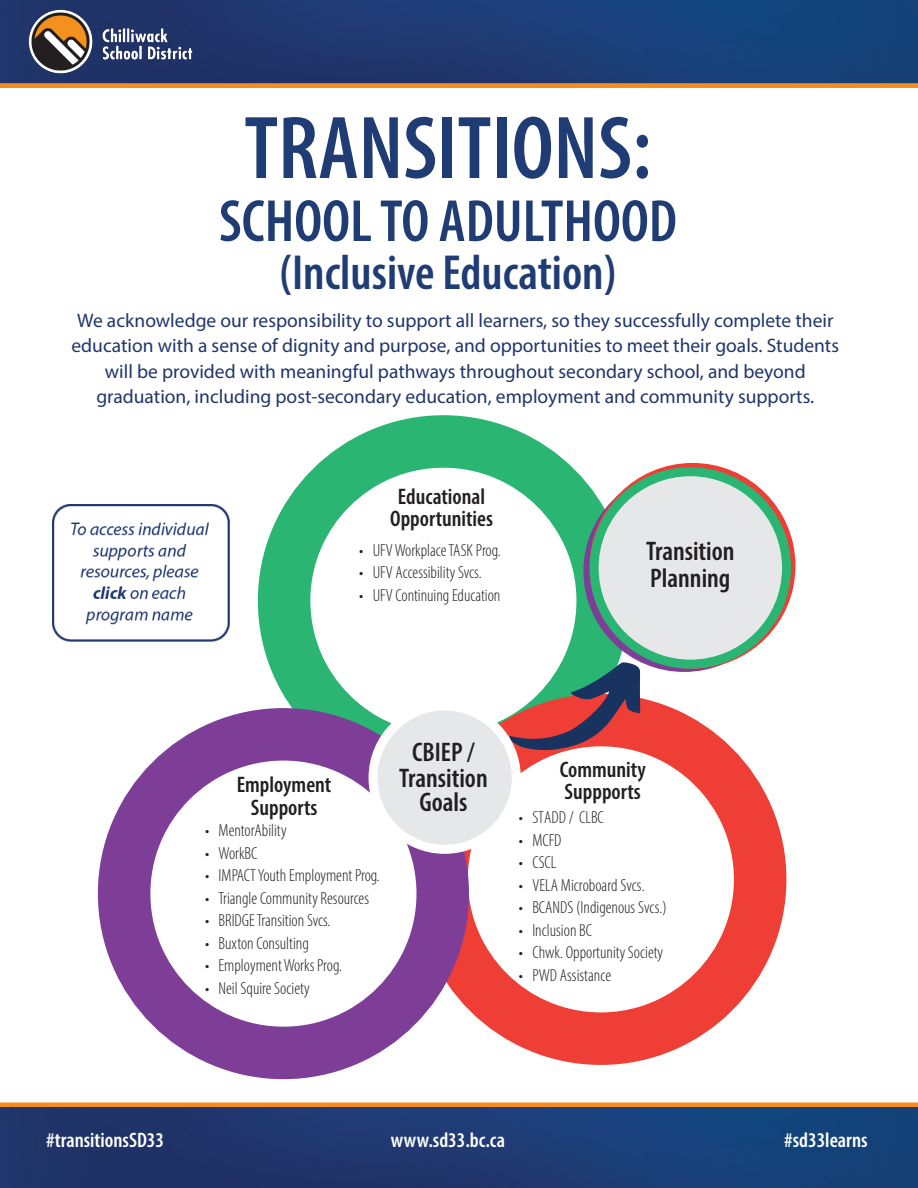
<style>
.page{position:relative;width:918px;height:1188px;background:#fff}
.page>*{position:absolute;margin:0;border:0;box-sizing:border-box;transform-origin:0 0}
.t1{font:600 condensed 90px "Myriad Pro";color:#203c74}
.t2{font:600 condensed 60px "Myriad Pro";color:#203c74}
.t3{font:600 condensed 49.5px "Myriad Pro";color:#203c74}
.t4{font:600 condensed 27px/24.8px "Myriad Pro";color:#231f20;text-align:center}
.t5{font:600 condensed 22.5px/22.5px "Myriad Pro";color:#231f20;text-align:center}
.t6{font:600 condensed 21px "Myriad Pro";color:#fff}
.t7{font:19.5px/25.5px "Myriad Pro";color:#20356c;text-align:center}
.t8{font:300 condensed 17.55px "Myriad Pro";color:#231f20}
</style>
<div class="page">
<img style="left:0;top:0;width:918px;height:83px">
<img style="left:0;top:1107px;width:918px;height:81px">
<hr style="left:0;top:1103px;width:918px;height:4px;background:#f68c1f">
<img style="left:27px;top:8px;width:167px;height:67px">
<div style="left:0;top:83px;width:918px;height:5px;background:#f68c1f"></div>
<div style="left:258px;top:415px;width:371px;height:371px;border:52px solid #2bb572;border-radius:50%"></div>
<div style="left:442px;top:720px;width:318px;height:319px;background:#fff;border-radius:50%"></div>
<div style="left:415px;top:694px;width:371px;height:371px;border:52px solid #ee3e35;border-radius:50%"></div>
<div style="left:124px;top:734px;width:319px;height:319px;background:#fff;border-radius:50%"></div>
<div style="left:98px;top:708px;width:371px;height:371px;border:52px solid #7e3e98;border-radius:50%"></div>
<svg style="left:509px;top:662px;width:131px;height:89px"></svg>
<div style="left:373px;top:706px;width:143px;height:143px;background:#e6e7e9;border-radius:50%"></div>
<div style="left:369px;top:702px;width:152px;height:152px;border:9px solid #fff;border-radius:50%"></div>
<div style="left:594px;top:472px;width:193px;height:192px;background:#e6e7e9;border-radius:50%"></div>
<div style="left:590px;top:467px;width:201px;height:202px;border:9px solid #2bb572;border-radius:50%"></div>
<img style="left:53px;top:505px;width:177px;height:136px">
<h1 class="t1" style="left:244px;top:93px;width:409px">TRANSITIONS:</h1>
<h2 class="t2" style="left:219px;top:184px;width:460px">SCHOOL TO ADULTHOOD</h2>
<h3 class="t3" style="left:279px;top:242px;width:339px">(Inclusive Education)</h3>
<p class="t7" style="left:72px;top:307px;width:769px">We acknowledge our responsibility to support all learners, so they successfully complete their education with a sense of dignity and purpose, and opportunities to meet their goals. Students will be provided with meaningful pathways throughout secondary school, and beyond graduation, including post-secondary education, employment and community supports.</p>
<p class="t5" style="left:390px;top:484px;width:105px">Educational<br>Opportunities</p>
<p class="t8" style="left:359px;top:539px;width:143px">• UFV Workplace TASK Prog.</p>
<p class="t8" style="left:359px;top:562px;width:124px">• UFV Accessibility Svcs.</p>
<p class="t8" style="left:359px;top:585px;width:143px">• UFV Continuing Education</p>
<h3 class="t4" style="left:646px;top:537px;width:90px;line-height:27px;text-align:left">Transition<br>Planning</h3>
<p class="t5" style="left:237px;top:773px;width:96px">Employment<br>Supports</p>
<p class="t8" style="left:205px;top:820px;width:83px">• MentorAbility</p>
<p class="t8" style="left:205px;top:842px;width:54px">• WorkBC</p>
<p class="t8" style="left:205px;top:865px;width:176px">• IMPACT Youth Employment Prog.</p>
<p class="t8" style="left:205px;top:888px;width:165px">• Triangle Community Resources</p>
<p class="t8" style="left:205px;top:910px;width:127px">• BRIDGE Transition Svcs.</p>
<p class="t8" style="left:205px;top:933px;width:105px">• Buxton Consulting</p>
<p class="t8" style="left:205px;top:955px;width:138px">• Employment Works Prog.</p>
<p class="t8" style="left:205px;top:978px;width:106px">• Neil Squire Society</p>
<h3 class="t4" style="left:399px;top:740px;width:90px">CBIEP /<br>Transition<br>Goals</h3>
<p class="t5" style="left:560px;top:757px;width:88px;text-align:left">Community<br>Suppports</p>
<p class="t8" style="left:519px;top:807px;width:87px">• STADD / CLBC</p>
<p class="t8" style="left:519px;top:829px;width:44px">• MCFD</p>
<p class="t8" style="left:519px;top:852px;width:39px">• CSCL</p>
<p class="t8" style="left:519px;top:874px;width:127px">• VELA Microboard Svcs.</p>
<p class="t8" style="left:519px;top:897px;width:149px">• BCANDS (Indigenous Svcs.)</p>
<p class="t8" style="left:519px;top:920px;width:75px">• Inclusion BC</p>
<p class="t8" style="left:519px;top:942px;width:146px">• Chwk. Opportunity Society</p>
<p class="t8" style="left:519px;top:965px;width:94px">• PWD Assistance</p>
<p class="t6" style="left:46px;top:1127px;width:119px">#transitionsSD33</p>
<p class="t6" style="left:391px;top:1127px;width:116px">www.sd33.bc.ca</p>
<p class="t6" style="left:784px;top:1127px;width:85px">#sd33learns</p>
</div>
